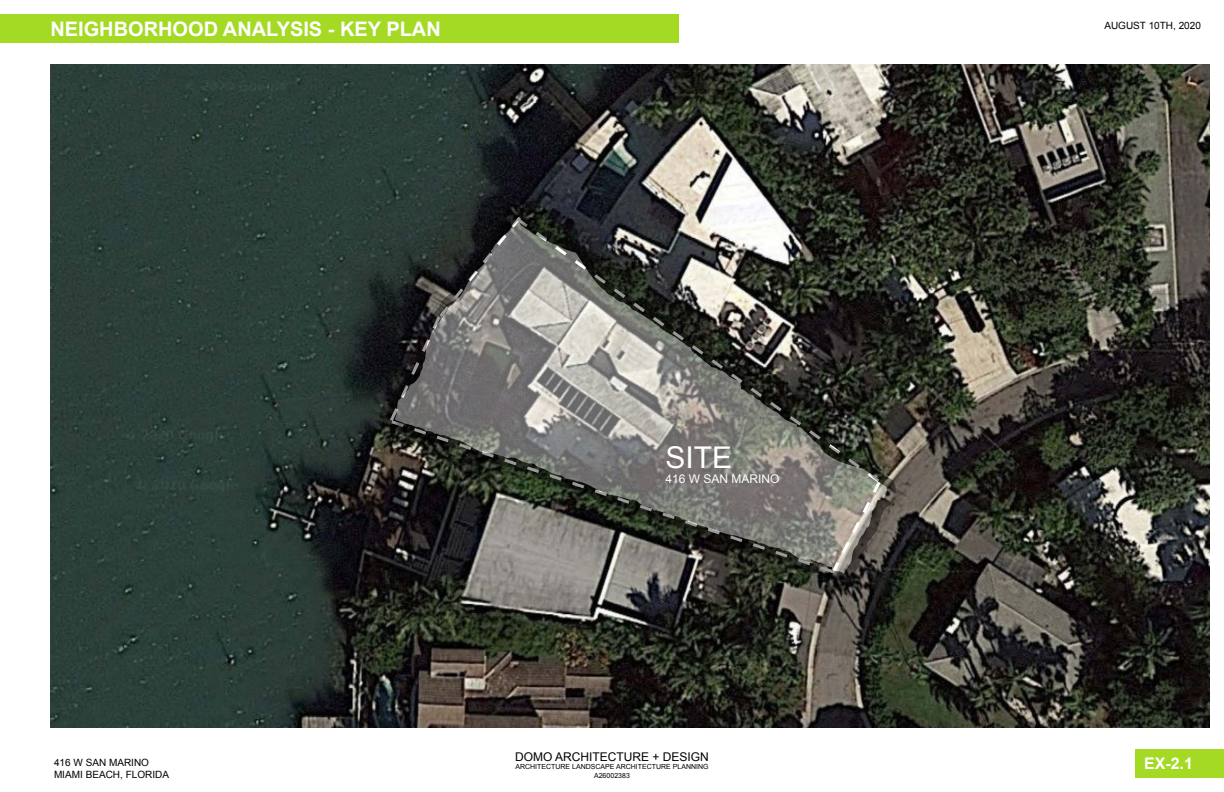
<style>
.page{position:relative;width:1224px;height:792px;background:#fff}
.page>*{position:absolute;margin:0;border:0;box-sizing:border-box;transform-origin:0 0}
.t1{font:30px "Arial";color:#fff}
.t2{font:700 20px "Arial";color:#fff}
.t3{font:700 16px "Arial";color:#fff}
.t4{font:12px "Arial";color:#000}
.t5{font:12px "Arial";color:#fff}
.t6{font:10px/12px "Arial";color:#000}
.t7{font:7px/8.4px "Arial";color:#000;text-align:center}
</style>
<div class="page">
<div style="left:0;top:14px;width:678px;height:29px;background:#a4da24"></div>
<div style="left:1136px;top:749px;width:88px;height:29px;background:#a4da24"></div>
<img style="left:50px;top:65px;width:1160px;height:662px">
<svg style="left:376px;top:204px;width:529px;height:383px;background:#5d5d59"></svg>
<h2 class="t2" style="left:50px;top:16px;width:392px">NEIGHBORHOOD ANALYSIS - KEY PLAN</h2>
<h3 class="t6" style="left:54px;top:756px;width:117px">416 W SAN MARINO<br>MIAMI BEACH, FLORIDA</h3>
<h1 class="t1" style="left:665px;top:438px;width:68px">SITE</h1>
<h3 class="t5" style="left:665px;top:471px;width:116px">416 W SAN MARINO</h3>
<h3 class="t4" style="left:515px;top:749px;width:195px">DOMO ARCHITECTURE + DESIGN</h3>
<p class="t7" style="left:515px;top:763px;width:195px">ARCHITECTURE LANDSCAPE ARCHITECTURE PLANNING<br>A26002383</p>
<h3 class="t6" style="left:1104px;top:19px;width:98px">AUGUST 10TH, 2020</h3>
<h3 class="t3" style="left:1144px;top:753px;width:50px">EX-2.1</h3>
</div>
